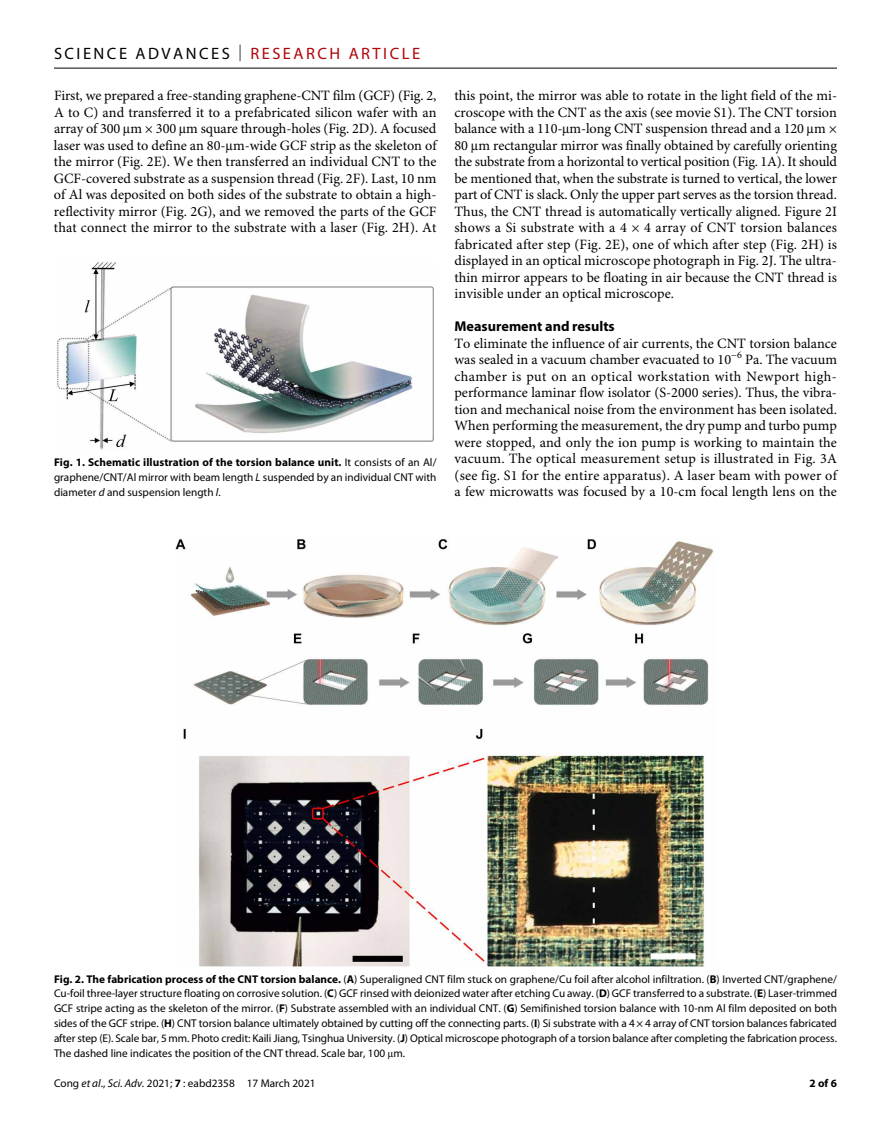
<style>
.page{position:relative;width:891px;height:1134px;background:#fff}
.page>*{position:absolute;margin:0;border:0;box-sizing:border-box;transform-origin:0 0}
.t1{font:16.5px "Myriad Pro";letter-spacing:.15em;color:#000}
.t2{font:14.25px/16.5px "Minion Pro";color:#000;text-align:justify}
.t3{font:700 14.25px "Myriad Pro";color:#000}
.t4{font:11.25px/15px "Myriad Pro";color:#000;text-align:justify}
.t5{font:700 11.25px "Myriad Pro";color:#000}
.s1{font-weight:300}
.s2{color:#b10508}
.s3{font-weight:700}
.s4{font-style:italic}
</style>
<div class="page">
<hr style="left:54px;top:68px;width:783px;height:1px;background:#000">
<img style="left:57px;top:262px;width:377px;height:188px">
<img style="left:176px;top:538px;width:538px;height:428px">
<p class="t1" style="left:54px;top:40px;width:368px">SCIENCE ADVANCES <span class="s1">|</span> <span class="s2">RESEARCH ARTICLE</span></p>
<p class="t2" style="left:54px;top:89px;width:384px">First, we prepared a free-standing graphene-CNT film (GCF) (Fig. 2, A to C) and transferred it to a prefabricated silicon wafer with an array of 300 m × 300 m square through-holes (Fig. 2D). A focused laser was used to define an 80- m-wide GCF strip as the skeleton of the mirror (Fig. 2E). We then transferred an individual CNT to the GCF-covered substrate as a suspension thread (Fig. 2F). Last, 10 nm of Al was deposited on both sides of the substrate to obtain a high&shy;reflectivity mirror (Fig. 2G), and we removed the parts of the GCF that connect the mirror to the substrate with a laser (Fig. 2H). At</p>
<p class="t2" style="left:454px;top:89px;width:384px">this point, the mirror was able to rotate in the light field of the mi&shy;croscope with the CNT as the axis (see movie S1). The CNT torsion balance with a 110- m-long CNT suspension thread and a 120 m × 80 m rectangular mirror was finally obtained by carefully orienting the substrate from a horizontal to vertical position (Fig. 1A). It should be mentioned that, when the substrate is turned to vertical, the lower part of CNT is slack. Only the upper part serves as the torsion thread.<br>Thus, the CNT thread is automatically vertically aligned. Figure 2I shows a Si substrate with a 4 × 4 array of CNT torsion balances fabricated after step (Fig. 2E), one of which after step (Fig. 2H) is displayed in an optical microscope photograph in Fig. 2J. The ultra&shy;thin mirror appears to be floating in air because the CNT thread is invisible under an optical microscope.</p>
<p class="t3" style="left:455px;top:315px;width:162px">Measurement and results</p>
<p class="t2" style="left:454px;top:336px;width:384px">To eliminate the influence of air currents, the CNT torsion balance was sealed in a vacuum chamber evacuated to 10<sup>−6</sup> Pa. The vacuum chamber is put on an optical workstation with Newport high&shy;performance laminar flow isolator (S-2000 series). Thus, the vibra&shy;tion and mechanical noise from the environment has been isolated.<br>When performing the measurement, the dry pump and turbo pump were stopped, and only the ion pump is working to maintain the vacuum. The optical measurement setup is illustrated in Fig. 3A (see fig. S1 for the entire apparatus). A laser beam with power of a few microwatts was focused by a 10-cm focal length lens on the</p>
<p class="t4" style="left:54px;top:455px;width:384px"><span class="s3">Fig. 1. Schematic illustration of the torsion balance unit.</span> It consists of an Al/ graphene/CNT/Al mirror with beam length <span class="s4">L</span> suspended by an individual CNT with diameter <span class="s4">d</span> and suspension length <span class="s4">l</span>.</p>
<p class="t4" style="left:54px;top:971px;width:785px"><span class="s3">Fig. 2. The fabrication process of the CNT torsion balance.</span> (<span class="s3">A</span>) Superaligned CNT film stuck on graphene/Cu foil after alcohol infiltration. (<span class="s3">B</span>) Inverted CNT/graphene/ Cu-foil three-layer structure floating on corrosive solution. (<span class="s3">C</span>) GCF rinsed with deionized water after etching Cu away. (<span class="s3">D</span>) GCF transferred to a substrate. (<span class="s3">E</span>) Laser-trimmed GCF stripe acting as the skeleton of the mirror. (<span class="s3">F</span>) Substrate assembled with an individual CNT. (<span class="s3">G</span>) Semifinished torsion balance with 10-nm Al film deposited on both sides of the GCF stripe. (<span class="s3">H</span>) CNT torsion balance ultimately obtained by cutting off the connecting parts. (<span class="s3">I</span>) Si substrate with a 4 × 4 array of CNT torsion balances fabricated after step (E). Scale bar, 5 mm. Photo credit: Kaili Jiang, Tsinghua University. (<span class="s3">J</span>) Optical microscope photograph of a torsion balance after completing the fabrication process.<br>The dashed line indicates the position of the CNT thread. Scale bar, 100 m.</p>
<p class="t4" style="left:54px;top:1076px;width:263px">Cong <span class="s4">et al</span>., <span class="s4">Sci. Adv.</span> 2021; <span class="s3">7</span> : eabd2358 17 March 2021</p>
<p class="t5" style="left:810px;top:1074px;width:29px">2 of 6</p>
</div>
